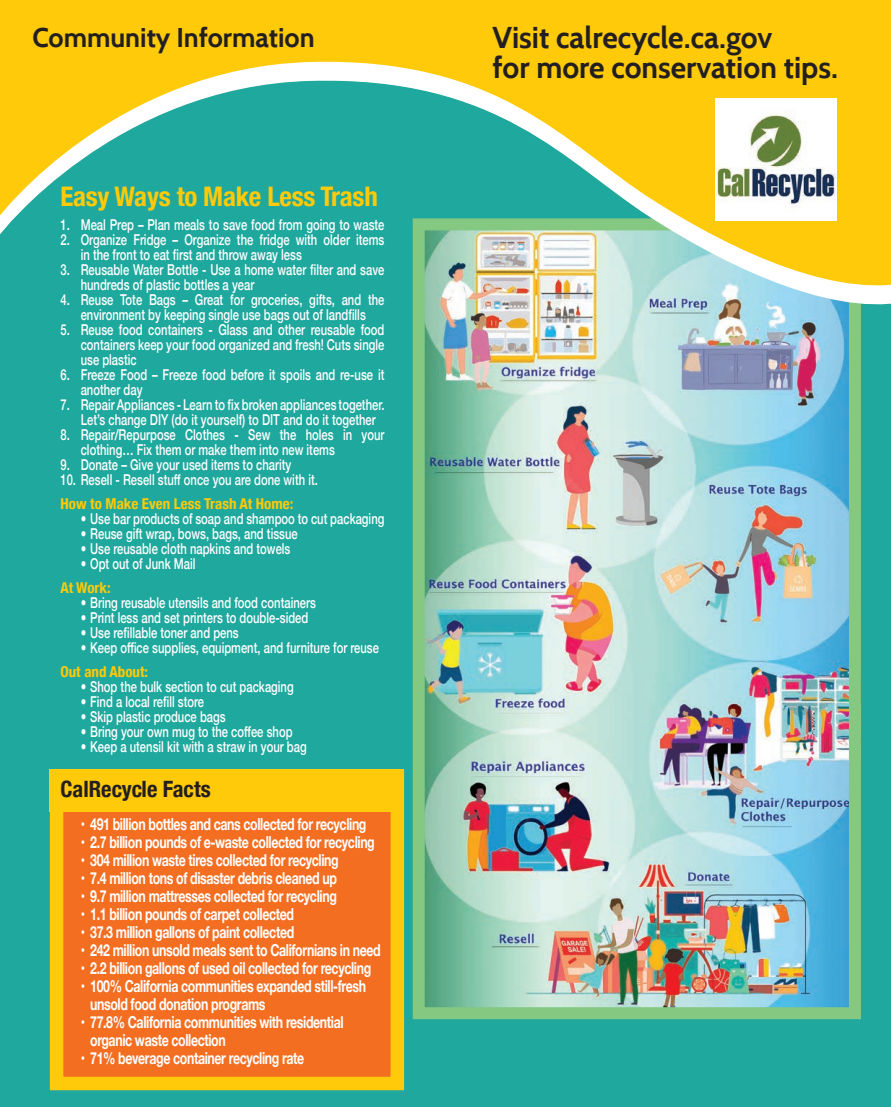
<style>
.page{position:relative;width:891px;height:1107px;background:#1fa89d}
.page>*{position:absolute;margin:0;border:0;box-sizing:border-box;transform-origin:0 0}
.t1{font:700 30px/30px "Cabin";color:#231f20}
.t2{font:700 condensed 27px "Helvetica Neue";letter-spacing:-.01em;color:#feca0a}
.t3{font:700 27px "Cabin";color:#231f20}
.t4{font:700 condensed 22.5px "Helvetica Neue";color:#231f20}
.t5{font:700 16.5px/18px "Helvetica Neue";letter-spacing:-.03em;color:#fff;scale:.75 1}
.t6{font:500 15px/15px "Helvetica Neue";color:#fff;scale:.75 1}
.t7{font:700 condensed 15px "Helvetica Neue";color:#feca0a}
</style>
<div class="page">
<div style="left:57px;top:777px;width:340px;height:307px;background:#f36e21"></div>
<div style="left:50px;top:771px;width:354px;height:319px;border:14px solid #feca0a"></div>
<div style="left:50px;top:770px;width:354px;height:42px;background:#feca0a"></div>
<img style="left:426px;top:322px;width:422px;height:684px">
<div style="left:413px;top:218px;width:448px;height:801px;border:12px solid #84c882"></div>
<img style="left:412px;top:303px;width:479px;height:19px">
<svg style="left:0;top:0;width:891px;height:303px"></svg>
<img style="left:715px;top:99px;width:122px;height:121px">
<h2 class="t3" style="left:32px;top:21px;width:284px">Community Information</h2>
<h1 class="t1" style="left:492px;top:23px;width:347px">Visit calrecycle.ca.gov<br>for more conservation tips.</h1>
<h2 class="t2" style="left:60px;top:174px;width:319px">Easy Ways to Make Less Trash</h2>
<p class="t6" style="left:60px;top:216px;width:434px">1. Meal Prep – Plan meals to save food from going to waste</p>
<p class="t6" style="left:81px;top:231px;width:406px;text-indent:-20px">2. Organize Fridge – Organize the fridge with older items in the front to eat first and throw away less</p>
<p class="t6" style="left:81px;top:261px;width:406px;text-indent:-20px">3. Reusable Water Bottle - Use a home water filter and save hundreds of plastic bottles a year</p>
<p class="t6" style="left:60px;top:291px;width:434px;text-align:center">4. Reuse Tote Bags – Great for groceries, gifts, and the environment by keeping single use bags out of landfills</p>
<p class="t6" style="left:81px;top:321px;width:407px;text-align:justify;text-indent:-20px">5. Reuse food containers - Glass and other reusable food containers keep your food organized and fresh! Cuts single use plastic</p>
<p class="t6" style="left:81px;top:366px;width:406px;text-indent:-20px">6. Freeze Food – Freeze food before it spoils and re-use it another day</p>
<p class="t6" style="left:81px;top:396px;width:407px;text-indent:-20px">7. Repair Appliances - Learn to fix broken appliances together.<br>Let’s change DIY (do it yourself) to DIT and do it together</p>
<p class="t6" style="left:81px;top:426px;width:407px;text-indent:-20px">8. Repair/Repurpose Clothes - Sew the holes in your clothing… Fix them or make them into new items</p>
<p class="t6" style="left:60px;top:456px;width:309px">9. Donate – Give your used items to charity</p>
<p class="t6" style="left:60px;top:471px;width:345px">10. Resell - Resell stuff once you are done with it.</p>
<p class="t7" style="left:60px;top:491px;width:234px">How to Make Even Less Trash At Home:</p>
<p class="t6" style="left:81px;top:510px;width:407px">• Use bar products of soap and shampoo to cut packaging</p>
<p class="t6" style="left:81px;top:525px;width:291px">• Reuse gift wrap, bows, bags, and tissue</p>
<p class="t6" style="left:81px;top:540px;width:281px">• Use reusable cloth napkins and towels</p>
<p class="t6" style="left:81px;top:555px;width:155px">• Opt out of Junk Mail</p>
<p class="t7" style="left:60px;top:575px;width:52px">At Work:</p>
<p class="t6" style="left:81px;top:594px;width:315px">• Bring reusable utensils and food containers</p>
<p class="t6" style="left:81px;top:609px;width:305px">• Print less and set printers to double-sided</p>
<p class="t6" style="left:81px;top:624px;width:212px">• Use refillable toner and pens</p>
<p class="t6" style="left:81px;top:639px;width:399px">• Keep office supplies, equipment, and furniture for reuse</p>
<p class="t7" style="left:60px;top:659px;width:89px">Out and About:</p>
<p class="t6" style="left:81px;top:678px;width:286px">• Shop the bulk section to cut packaging</p>
<p class="t6" style="left:81px;top:693px;width:166px">• Find a local refill store</p>
<p class="t6" style="left:81px;top:708px;width:195px">• Skip plastic produce bags</p>
<p class="t6" style="left:81px;top:723px;width:284px">• Bring your own mug to the coffee shop</p>
<p class="t6" style="left:81px;top:738px;width:303px">• Keep a utensil kit with a straw in your bag</p>
<h3 class="t4" style="left:60px;top:770px;width:152px">CalRecycle Facts</h3>
<p class="t5" style="left:81px;top:815px;width:383px">• 491 billion bottles and cans collected for recycling</p>
<p class="t5" style="left:81px;top:833px;width:394px">• 2.7 billion pounds of e-waste collected for recycling</p>
<p class="t5" style="left:81px;top:851px;width:346px">• 304 million waste tires collected for recycling</p>
<p class="t5" style="left:81px;top:869px;width:343px">• 7.4 million tons of disaster debris cleaned up</p>
<p class="t5" style="left:81px;top:887px;width:343px">• 9.7 million mattresses collected for recycling</p>
<p class="t5" style="left:81px;top:905px;width:286px">• 1.1 billion pounds of carpet collected</p>
<p class="t5" style="left:81px;top:923px;width:286px">• 37.3 million gallons of paint collected</p>
<p class="t5" style="left:81px;top:941px;width:402px">• 242 million unsold meals sent to Californians in need</p>
<p class="t5" style="left:81px;top:959px;width:389px">• 2.2 billion gallons of used oil collected for recycling</p>
<p class="t5" style="left:90px;top:977px;width:369px;text-indent:-9px">• 100% California communities expanded still-fresh unsold food donation programs</p>
<p class="t5" style="left:90px;top:1013px;width:339px;text-indent:-9px">• 77.8% California communities with residential organic waste collection</p>
<p class="t5" style="left:81px;top:1049px;width:300px">• 71% beverage container recycling rate</p>
</div>
